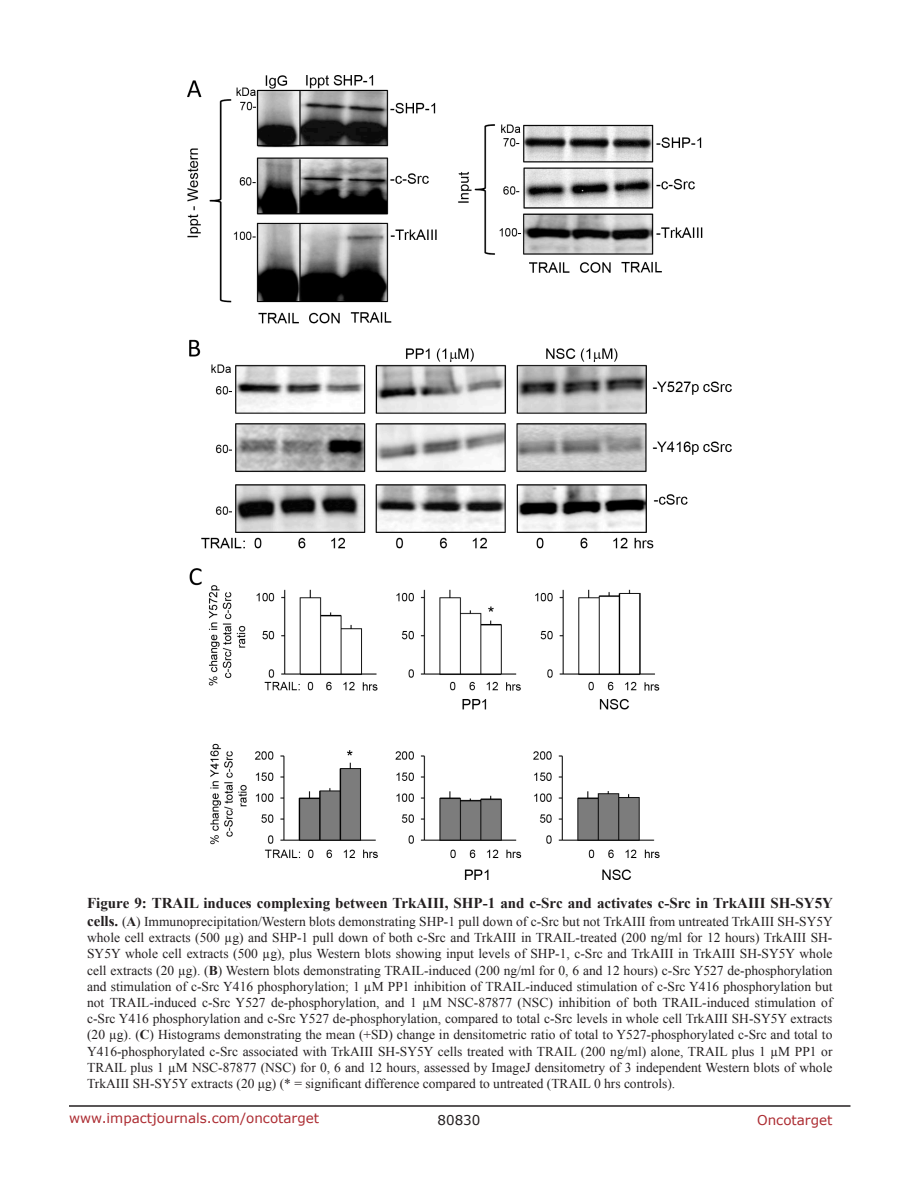
<style>
.page{position:relative;width:918px;height:1188px;background:#fff}
.page>*{position:absolute;margin:0;border:0;box-sizing:border-box;transform-origin:0 0}
.FigureText{font:700 15px "Times New Roman";color:#231f20}
.FigureText-2{font:13.5px/16.2px "Times New Roman";color:#231f20;text-align:justify}
.t1{font:13.5px "Verdana";color:#ac2b31}
.t2{font:13.5px "Verdana";color:#231f20}
.s1{font-weight:700;font-size:15px}
.s2{font-weight:700}
</style>
<div class="page">
<hr style="left:69px;top:1105px;width:781px;height:2px;background:#231f20">
<img style="left:188px;top:76px;width:544px;height:803px">
<p class="FigureText" style="left:87px;top:893px;width:747px">Figure 9: TRAIL induces complexing between TrkAIII, SHP-1 and c-Src and activates c-Src in TrkAIII SH-SY5Y</p>
<p class="FigureText-2" style="left:87px;top:913px;width:747px"><span class="s1">cells.</span> (<span class="s2">A</span>) Immunoprecipitation/Western blots demonstrating SHP-1 pull down of c-Src but not TrkAIII from untreated TrkAIII SH-SY5Y whole cell extracts (500 µg) and SHP-1 pull down of both c-Src and TrkAIII in TRAIL-treated (200 ng/ml for 12 hours) TrkAIII SH-SY5Y whole cell extracts (500 µg), plus Western blots showing input levels of SHP-1, c-Src and TrkAIII in TrkAIII SH-SY5Y whole cell extracts (20 µg). (<span class="s2">B</span>) Western blots demonstrating TRAIL-induced (200 ng/ml for 0, 6 and 12 hours) c-Src Y527 de-phosphorylation and stimulation of c-Src Y416 phosphorylation; 1 µM PP1 inhibition of TRAIL-induced stimulation of c-Src Y416 phosphorylation but not TRAIL-induced c-Src Y527 de-phosphorylation, and 1 µM NSC-87877 (NSC) inhibition of both TRAIL-induced stimulation of c-Src Y416 phosphorylation and c-Src Y527 de-phosphorylation, compared to total c-Src levels in whole cell TrkAIII SH-SY5Y extracts (20 µg). (<span class="s2">C</span>) Histograms demonstrating the mean (+SD) change in densitometric ratio of total to Y527-phosphorylated c-Src and total to Y416-phosphorylated c-Src associated with TrkAIII SH-SY5Y cells treated with TRAIL (200 ng/ml) alone, TRAIL plus 1 µM PP1 or TRAIL plus 1 µM NSC-87877 (NSC) for 0, 6 and 12 hours, assessed by ImageJ densitometry of 3 independent Western blots of whole TrkAIII SH-SY5Y extracts (20 μg) (* = significant difference compared to untreated (TRAIL 0 hrs controls).</p>
<p class="t1" style="left:69px;top:1109px;width:252px">www.impactjournals.com/oncotarget</p>
<p class="t2" style="left:438px;top:1111px;width:44px">80830</p>
<p class="t1" style="left:757px;top:1111px;width:77px">Oncotarget</p>
</div>
